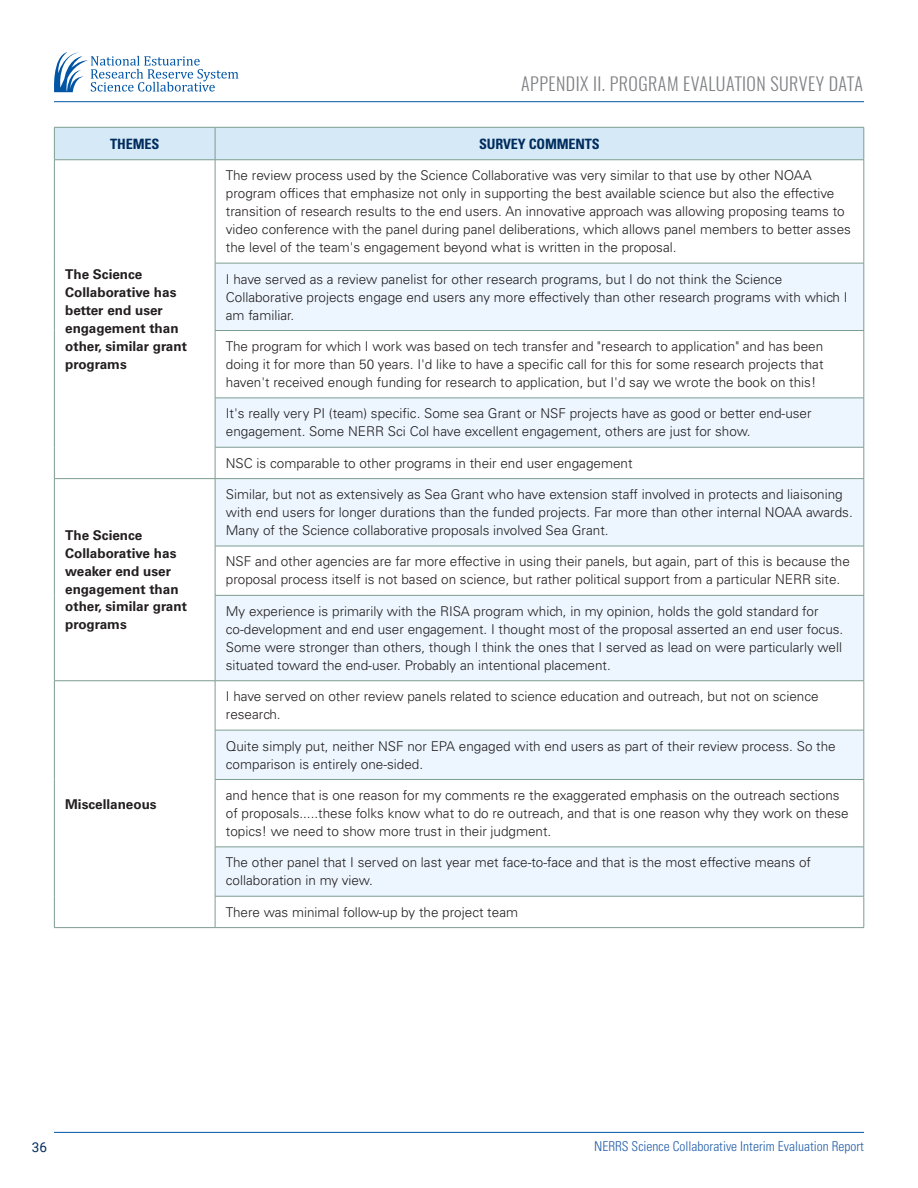
<style>
.page{position:relative;width:918px;height:1188px;background:#fff}
.page>*{position:absolute;margin:0;border:0;box-sizing:border-box;transform-origin:0 0}
.t1{font:300 18px "Oswald";letter-spacing:.025em;color:#808285}
.table-header-center{font:700 condensed 14.25px "Univers LT Std";letter-spacing:-.01em;color:#002d5e}
.Paragraph-content{font:300 13.5px/18px "Univers LT Std";color:#231f20}
.Paragraph-content-2{font:700 13.5px/18px "Univers LT Std";color:#231f20}
.t2{font:300 condensed 13.5px "Univers LT Std";color:#235fab}
.t3{font:13.5px "Roboto";color:#002d5e}
</style>
<div class="page">
<div style="left:55px;top:128px;width:809px;height:31px;background:#d6e9f7"></div>
<svg style="left:216px;top:264px;width:648px;height:632px;fill:#edf6ff"></svg>
<hr style="left:215px;top:263px;width:649px;height:1px;background:#7d9d91">
<hr style="left:215px;top:330px;width:649px;height:1px;background:#7d9d91">
<hr style="left:215px;top:398px;width:649px;height:1px;background:#7d9d91">
<hr style="left:215px;top:447px;width:649px;height:1px;background:#7d9d91">
<hr style="left:215px;top:546px;width:649px;height:1px;background:#7d9d91">
<hr style="left:215px;top:595px;width:649px;height:1px;background:#7d9d91">
<hr style="left:215px;top:730px;width:649px;height:1px;background:#7d9d91">
<hr style="left:215px;top:779px;width:649px;height:1px;background:#7d9d91">
<hr style="left:215px;top:847px;width:649px;height:1px;background:#7d9d91">
<hr style="left:215px;top:896px;width:649px;height:1px;background:#7d9d91">
<hr style="left:54px;top:160px;width:1px;height:103px;background:#7d9d91">
<hr style="left:215px;top:160px;width:1px;height:103px;background:#7d9d91">
<hr style="left:864px;top:160px;width:1px;height:103px;background:#7d9d91">
<hr style="left:54px;top:263px;width:1px;height:68px;background:#7d9d91">
<hr style="left:215px;top:263px;width:1px;height:67px;background:#7d9d91">
<hr style="left:864px;top:263px;width:1px;height:67px;background:#7d9d91">
<hr style="left:54px;top:331px;width:1px;height:67px;background:#7d9d91">
<hr style="left:215px;top:331px;width:1px;height:67px;background:#7d9d91">
<hr style="left:864px;top:331px;width:1px;height:67px;background:#7d9d91">
<hr style="left:54px;top:398px;width:1px;height:49px;background:#7d9d91">
<hr style="left:215px;top:398px;width:1px;height:49px;background:#7d9d91">
<hr style="left:864px;top:398px;width:1px;height:49px;background:#7d9d91">
<hr style="left:54px;top:447px;width:1px;height:31px;background:#7d9d91">
<hr style="left:215px;top:447px;width:1px;height:31px;background:#7d9d91">
<hr style="left:864px;top:447px;width:1px;height:31px;background:#7d9d91">
<hr style="left:54px;top:479px;width:1px;height:67px;background:#7d9d91">
<hr style="left:215px;top:479px;width:1px;height:67px;background:#7d9d91">
<hr style="left:864px;top:479px;width:1px;height:67px;background:#7d9d91">
<hr style="left:54px;top:546px;width:1px;height:49px;background:#7d9d91">
<hr style="left:215px;top:546px;width:1px;height:49px;background:#7d9d91">
<hr style="left:864px;top:546px;width:1px;height:49px;background:#7d9d91">
<hr style="left:54px;top:595px;width:1px;height:86px;background:#7d9d91">
<hr style="left:215px;top:596px;width:1px;height:85px;background:#7d9d91">
<hr style="left:864px;top:596px;width:1px;height:85px;background:#7d9d91">
<hr style="left:54px;top:681px;width:1px;height:49px;background:#7d9d91">
<hr style="left:215px;top:681px;width:1px;height:49px;background:#7d9d91">
<hr style="left:864px;top:681px;width:1px;height:49px;background:#7d9d91">
<hr style="left:54px;top:730px;width:1px;height:49px;background:#7d9d91">
<hr style="left:215px;top:730px;width:1px;height:49px;background:#7d9d91">
<hr style="left:864px;top:730px;width:1px;height:49px;background:#7d9d91">
<hr style="left:54px;top:779px;width:1px;height:68px;background:#7d9d91">
<hr style="left:215px;top:780px;width:1px;height:67px;background:#7d9d91">
<hr style="left:864px;top:780px;width:1px;height:67px;background:#7d9d91">
<hr style="left:54px;top:847px;width:1px;height:49px;background:#7d9d91">
<hr style="left:215px;top:847px;width:1px;height:49px;background:#7d9d91">
<hr style="left:864px;top:847px;width:1px;height:49px;background:#7d9d91">
<hr style="left:54px;top:896px;width:1px;height:31px;background:#7d9d91">
<hr style="left:215px;top:896px;width:1px;height:31px;background:#7d9d91">
<hr style="left:864px;top:896px;width:1px;height:31px;background:#7d9d91">
<hr style="left:215px;top:127px;width:649px;height:1px;background:#7d9d91">
<hr style="left:864px;top:127px;width:1px;height:33px;background:#7d9d91">
<hr style="left:215px;top:159px;width:649px;height:1px;background:#7d9d91">
<hr style="left:54px;top:478px;width:161px;height:1px;background:#7d9d91">
<hr style="left:54px;top:127px;width:161px;height:1px;background:#7d9d91">
<hr style="left:54px;top:127px;width:1px;height:33px;background:#7d9d91">
<hr style="left:215px;top:127px;width:1px;height:33px;background:#7d9d91">
<hr style="left:54px;top:159px;width:161px;height:1px;background:#7d9d91">
<hr style="left:215px;top:478px;width:649px;height:1px;background:#7d9d91">
<hr style="left:54px;top:680px;width:161px;height:1px;background:#7d9d91">
<hr style="left:215px;top:680px;width:649px;height:1px;background:#7d9d91">
<hr style="left:54px;top:927px;width:161px;height:1px;background:#7d9d91">
<hr style="left:215px;top:927px;width:649px;height:1px;background:#7d9d91">
<svg style="left:54px;top:52px;width:184px;height:40px"></svg>
<hr style="left:54px;top:101px;width:810px;height:1px;background:#0155a5">
<hr style="left:54px;top:1132px;width:810px;height:1px;background:#0155a5">
<h1 class="t1" style="left:521px;top:67px;width:19px">APPEN</h1>
<h1 class="t1" style="left:566px;top:67px;width:93px">DIX II. PROGRAM</h1>
<h1 class="t1" style="left:683px;top:67px;width:17px">EVALUATION</h1>
<h1 class="t1" style="left:770px;top:67px;width:19px">SURVE</h1>
<h1 class="t1" style="left:816px;top:67px;width:23px">Y DATA</h1>
<p class="table-header-center" style="left:110px;top:135px;width:51px">THEMES</p>
<p class="table-header-center" style="left:479px;top:135px;width:122px">SURVEY COMMENTS</p>
<p class="Paragraph-content-2" style="left:65px;top:265px;width:123px">The Science<br>Collaborative has better end user engagement than other, similar grant programs</p>
<p class="Paragraph-content-2" style="left:65px;top:526px;width:123px">The Science<br>Collaborative has weaker end user engagement than other, similar grant programs</p>
<p class="Paragraph-content-2" style="left:65px;top:795px;width:93px">Miscellaneous</p>
<p class="Paragraph-content" style="left:226px;top:167px;width:627px">The review process used by the Science Collaborative was very similar to that use by other NOAA program offices that emphasize not only in supporting the best available science but also the effective transition of research results to the end users. An innovative approach was allowing proposing teams to video conference with the panel during panel deliberations, which allows panel members to better asses the level of the team's engagement beyond what is written in the proposal.</p>
<p class="Paragraph-content" style="left:226px;top:270px;width:623px">I have served as a review panelist for other research programs, but I do not think the Science<br>Collaborative projects engage end users any more effectively than other research programs with which I am familiar.</p>
<p class="Paragraph-content" style="left:226px;top:337px;width:599px;text-align:justify">The program for which I work was based on tech transfer and "research to application" and has been doing it for more than 50 years. I'd like to have a specific call for this for some research projects that haven't received enough funding for research to application, but I'd say we wrote the book on this!</p>
<p class="Paragraph-content" style="left:226px;top:405px;width:587px">It's really very PI (team) specific. Some sea Grant or NSF projects have as good or better end-user engagement. Some NERR Sci Col have excellent engagement, others are just for show.</p>
<p class="Paragraph-content" style="left:226px;top:454px;width:408px">NSC is comparable to other programs in their end user engagement</p>
<p class="Paragraph-content" style="left:226px;top:485px;width:628px">Similar, but not as extensively as Sea Grant who have extension staff involved in protects and liaisoning with end users for longer durations than the funded projects. Far more than other internal NOAA awards.<br>Many of the Science collaborative proposals involved Sea Grant.</p>
<p class="Paragraph-content" style="left:226px;top:553px;width:625px">NSF and other agencies are far more effective in using their panels, but again, part of this is because the proposal process itself is not based on science, but rather political support from a particular NERR site.</p>
<p class="Paragraph-content" style="left:226px;top:602px;width:619px">My experience is primarily with the RISA program which, in my opinion, holds the gold standard for co-development and end user engagement. I thought most of the proposal asserted an end user focus.<br>Some were stronger than others, though I think the ones that I served as lead on were particularly well situated toward the end-user. Probably an intentional placement.</p>
<p class="Paragraph-content" style="left:226px;top:687px;width:594px">I have served on other review panels related to science education and outreach, but not on science research.</p>
<p class="Paragraph-content" style="left:226px;top:737px;width:611px">Quite simply put, neither NSF nor EPA engaged with end users as part of their review process. So the comparison is entirely one-sided.</p>
<p class="Paragraph-content" style="left:226px;top:786px;width:624px">and hence that is one reason for my comments re the exaggerated emphasis on the outreach sections of proposals.....these folks know what to do re outreach, and that is one reason why they work on these topics! we need to show more trust in their judgment.</p>
<p class="Paragraph-content" style="left:226px;top:854px;width:587px">The other panel that I served on last year met face-to-face and that is the most effective means of collaboration in my view.</p>
<p class="Paragraph-content" style="left:226px;top:903px;width:294px">There was minimal follow-up by the project team</p>
<p class="t3" style="left:32px;top:1138px;width:17px">36</p>
<p class="t2" style="left:594px;top:1139px;width:271px">NERRS Science Collaborative Interim Evaluation Report</p>
</div>
